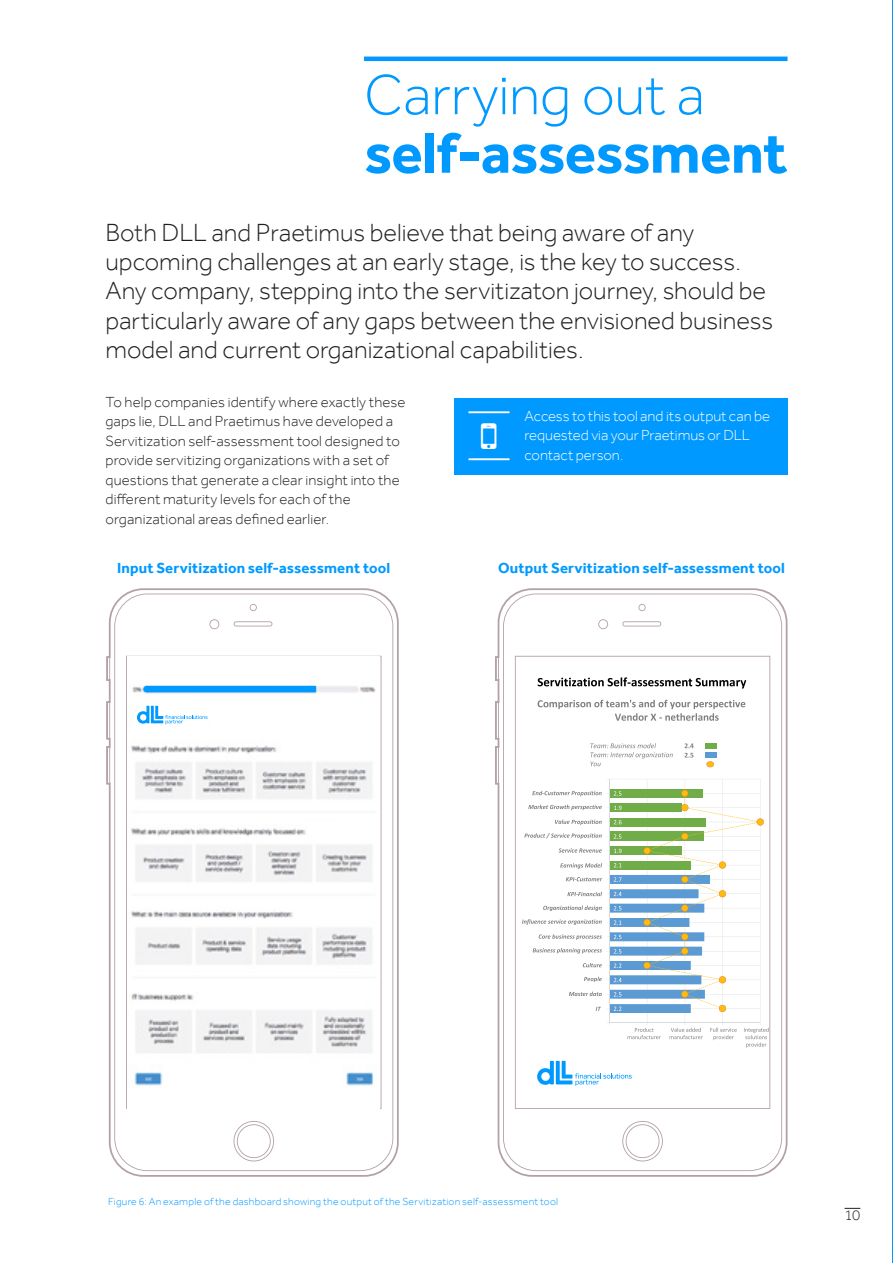
<style>
.page{position:relative;width:893px;height:1263px;background:#fff}
.page>*{position:absolute;margin:0;border:0;box-sizing:border-box;transform-origin:0 0}
.t1{font:700 58.5px "Effra";letter-spacing:-.015em;color:#09f}
.t2{font:300 58.5px "Effra";letter-spacing:-.005em;color:#09f}
.t3{font:300 25.5px/29.2px "Effra";color:#231f20}
.t4{font:300 15px/19.5px "Effra";letter-spacing:.01em;color:#231f20}
.t5{font:300 15px/19.5px "Effra";letter-spacing:-.005em;color:#fff}
.t6{font:700 15px "Effra";letter-spacing:.01em;color:#09f}
.t7{font:300 10.5px "Effra";letter-spacing:.025em;color:#09f}
</style>
<div class="page">
<svg style="left:845px;top:1208px;width:15px;height:1px"></svg>
<svg style="left:106px;top:588px;width:293px;height:589px"></svg>
<img style="left:127px;top:657px;width:252px;height:451px">
<div style="left:133px;top:701px;width:75px;height:27px;background:#fff"></div>
<svg style="left:137px;top:706px;width:70px;height:18px"></svg>
<svg style="left:495px;top:588px;width:292px;height:589px"></svg>
<div style="left:609px;top:779px;width:151px;height:244px;background:#fff"></div>
<hr style="left:609px;top:779px;width:151px;height:1px;background:#d8d9d9">
<hr style="left:647px;top:779px;width:1px;height:244px;background:#d8d9d9">
<hr style="left:685px;top:779px;width:1px;height:244px;background:#d8d9d9">
<hr style="left:722px;top:779px;width:1px;height:244px;background:#d8d9d9">
<hr style="left:760px;top:779px;width:1px;height:244px;background:#d8d9d9">
<div style="left:609px;top:789px;width:94px;height:9px;background:#70ac47"></div>
<hr style="left:609px;top:779px;width:1px;height:244px;background:#d8d9d9">
<hr style="left:609px;top:1023px;width:151px;height:1px;background:#d8d9d9">
<svg style="left:607px;top:777px;width:15px;height:4px"></svg>
<svg style="left:522px;top:790px;width:242px;height:223px"></svg>
<svg style="left:538px;top:677px;width:208px;height:11px"></svg>
<svg style="left:590px;top:743px;width:83px;height:23px"></svg>
<svg style="left:685px;top:743px;width:9px;height:15px"></svg>
<div style="left:705px;top:744px;width:11px;height:5px;background:#70ac47"></div>
<div style="left:705px;top:753px;width:11px;height:5px;background:#5b9ad3"></div>
<svg style="left:706px;top:761px;width:8px;height:6px"></svg>
<svg style="left:538px;top:700px;width:207px;height:21px"></svg>
<svg style="left:628px;top:1023px;width:33px;height:16px"></svg>
<svg style="left:744px;top:1023px;width:25px;height:25px"></svg>
<svg style="left:710px;top:1023px;width:27px;height:17px"></svg>
<svg style="left:670px;top:1023px;width:33px;height:16px"></svg>
<div style="left:528px;top:1054px;width:108px;height:35px;background:#fff"></div>
<svg style="left:537px;top:1060px;width:95px;height:26px"></svg>
<svg style="left:144px;top:686px;width:3px;height:6px"></svg>
<div style="left:147px;top:686px;width:169px;height:6px;background:#09f"></div>
<hr style="left:364px;top:57px;width:423px;height:4px;background:#09f">
<hr style="left:892px;top:0;width:1px;height:1263px;background:#09f">
<div style="left:454px;top:398px;width:333px;height:77px;background:#09f"></div>
<hr style="left:468px;top:411px;width:41px;height:2px;background:#fff">
<hr style="left:468px;top:458px;width:41px;height:2px;background:#fff">
<h1 class="t2" style="left:364px;top:60px;width:342px">Carrying out a</h1>
<h1 class="t1" style="left:364px;top:118px;width:425px">self-assessment</h1>
<p class="t3" style="left:105px;top:218px;width:669px">Both DLL and Praetimus believe that being aware of any upcoming challenges at an early stage, is the key to success.<br>Any company, stepping into the servitizaton journey, should be particularly aware of any gaps between the envisioned business model and current organizational capabilities.</p>
<p class="t4" style="left:105px;top:392px;width:302px">To help companies identify where exactly these gaps lie, DLL and Praetimus have developed a Servitization self-assessment tool designed to provide servitizing organizations with a set of questions that generate a clear insight into the different maturity levels for each of the organizational areas defined earlier.</p>
<p class="t5" style="left:524px;top:406px;width:247px">Access to this tool and its output can be requested via your Praetimus or DLL contact person.</p>
<p class="t6" style="left:117px;top:559px;width:275px">Input Servitization self-assessment tool</p>
<p class="t6" style="left:498px;top:559px;width:288px">Output Servitization self-assessment tool</p>
<p class="t7" style="left:108px;top:1196px;width:452px">Figure 6: An example of the dashboard showing the output of the Servitization self-assessment tool</p>
<p class="t4" style="left:845px;top:1205px;width:17px">10</p>
</div>
